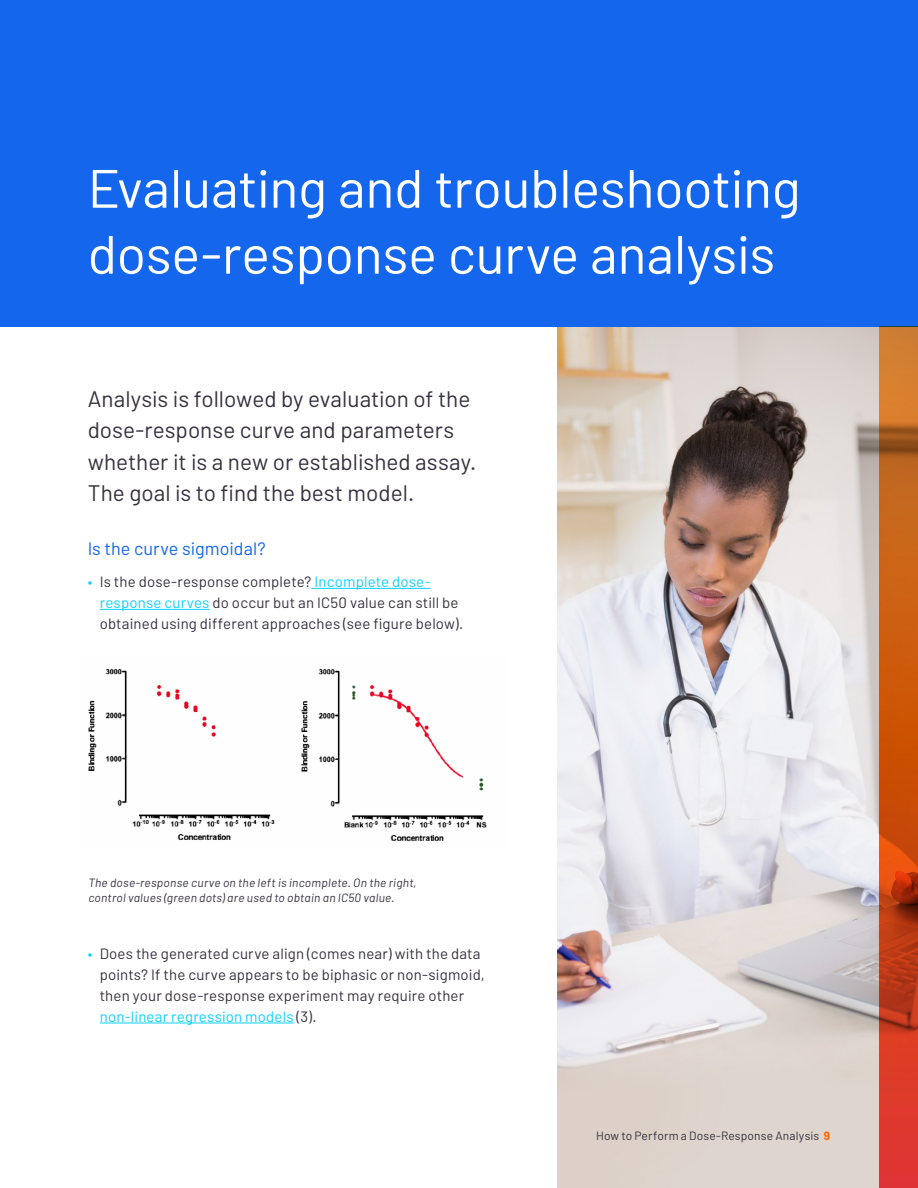
<style>
.page{position:relative;width:918px;height:1188px;background:#fff}
.page>*{position:absolute;margin:0;border:0;box-sizing:border-box;transform-origin:0 0}
.t1{font:54px/66px "Barlow";letter-spacing:-.005em;color:#fff}
.t2{font:22.5px/31.5px "Barlow";color:#36313f}
.t3{font:18px "Barlow";color:#1467ed}
.t4{font:15px/21px "Barlow";letter-spacing:.01em;color:#36313f}
.t5{font:italic 12px/15px "Barlow";letter-spacing:.02em;color:#36313f}
.t6{font:12px "Barlow";letter-spacing:.01em;color:#36313f}
.s1{color:#0bd1ff}
.s2{font-weight:700;color:#ff6700}
</style>
<div class="page">
<img style="left:558px;top:327px;width:321px;height:861px">
<div style="left:0;top:0;width:918px;height:327px;background:#1467ed"></div>
<img style="left:88px;top:668px;width:399px;height:174px">
<hr style="left:311px;top:588px;width:120px;height:1px;background:#0bd1ff">
<hr style="left:100px;top:609px;width:110px;height:1px;background:#0bd1ff">
<hr style="left:100px;top:1023px;width:194px;height:1px;background:#0bd1ff">
<svg style="left:879px;top:326px;width:39px;height:862px;background:#c95119"></svg>
<h1 class="t1" style="left:88px;top:154px;width:714px">Evaluating and troubleshooting dose-response curve analysis</h1>
<h2 class="t2" style="left:88px;top:382px;width:390px">Analysis is followed by evaluation of the dose-response curve and parameters whether it is a new or established assay.<br>The goal is to find the best model.</h2>
<p class="t3" style="left:88px;top:537px;width:180px">Is the curve sigmoidal?</p>
<p class="t4" style="left:100px;top:571px;width:365px;text-indent:-12px"><span class="s1">•</span> Is the dose-response complete? <span class="s1">Incomplete dose&shy;response curves</span> do occur but an IC50 value can still be obtained using different approaches (see figure below).</p>
<p class="t5" style="left:88px;top:875px;width:330px">The dose-response curve on the left is incomplete. On the right, control values (green dots) are used to obtain an IC50 value.</p>
<p class="t4" style="left:100px;top:942px;width:387px;text-indent:-12px"><span class="s1">•</span> Does the generated curve align (comes near) with the data points? If the curve appears to be biphasic or non-sigmoid, then your dose-response experiment may require other <span class="s1">non-linear regression models</span> (3).</p>
<p class="t6" style="left:596px;top:1128px;width:236px">How to Perform a Dose-Response Analysis <span class="s2">9</span></p>
</div>
